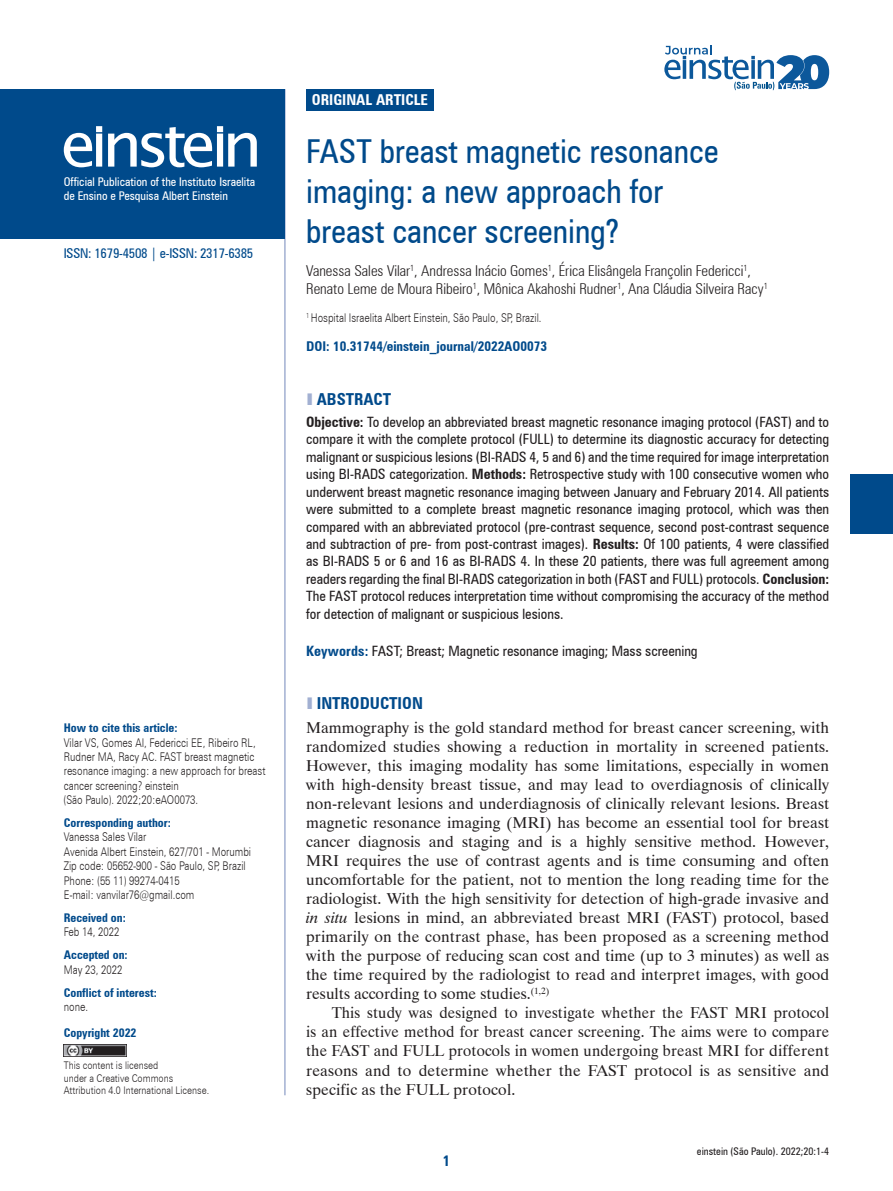
<style>
.page{position:relative;width:893px;height:1191px;background:#fff}
.page>*{position:absolute;margin:0;border:0;box-sizing:border-box;transform-origin:0 0}
.t1{font:condensed 33px/39.9px "Zurich BT";color:#004a8b}
.t2{font:700 condensed 16.5px "Zurich BT";color:#004a8b}
.t3{font:15.75px/18.9px "Dutch 801 BT";letter-spacing:.005em;color:#231f20;text-align:justify}
.t4{font:15.75px/19.4px "Dutch 801 BT";letter-spacing:.005em;color:#231f20;text-align:justify;scale:.96 1}
.t5{font:300 condensed 15px/18.1px "Zurich BT";color:#231f20}
.t6{font:700 condensed 15px "Zurich BT";color:#fff}
.t7{font:700 condensed 15px "Zurich BT";color:#004a8b}
.t8{font:condensed 14.25px/17.4px "Zurich BT";color:#231f20;text-align:justify}
.t9{font:700 condensed 13.5px "Zurich BT";color:#004a8b}
.t10{font:condensed 13.5px "Zurich BT";letter-spacing:-.02em;color:#004a8b}
.t11{font:300 12px/14.4px "Zurich BT";color:#231f20;scale:.8 1}
.t12{font:700 condensed 12px "Zurich BT";color:#004a8b}
.t13{font:condensed 12px/14.4px "Zurich BT";color:#fff}
.t14{font:300 10.5px/12.6px "Zurich BT";color:#231f20;scale:.85 1}
.t15{font:condensed 10.5px "Zurich BT";color:#231f20}
.s1{color:#a2b0d2}
.s2{font-weight:700}
.s3{font-weight:700;color:#004a8b}
.s4{font-style:italic}
</style>
<div class="page">
<img style="left:64px;top:1044px;width:63px;height:12px">
<div style="left:306px;top:89px;width:128px;height:21px;background:#004a8b"></div>
<hr style="left:284px;top:89px;width:2px;height:1006px;background:#a2b0d2">
<div style="left:0;top:89px;width:284px;height:149px;background:#004a8b"></div>
<div style="left:850px;top:474px;width:43px;height:60px;background:#004a8b"></div>
<svg style="left:108px;top:126px;width:149px;height:41px"></svg>
<svg style="left:64px;top:126px;width:38px;height:41px"></svg>
<svg style="left:664px;top:45px;width:165px;height:45px"></svg>
<p class="t13" style="left:64px;top:174px;width:193px">Official Publication of the Instituto Israelita de Ensino e Pesquisa Albert Einstein</p>
<p class="t10" style="left:64px;top:245px;width:191px">ISSN: 1679-4508 | e-ISSN: 2317-6385</p>
<p class="t12" style="left:64px;top:720px;width:115px">How to cite this article:</p>
<p class="t11" style="left:64px;top:735px;width:254px">Vilar VS, Gomes AI, Federicci EE, Ribeiro RL, Rudner MA, Racy AC. FAST breast magnetic resonance imaging: a new approach for breast cancer screening? einstein<br>(São Paulo). 2022;20:eAO0073.</p>
<p class="t12" style="left:64px;top:815px;width:109px">Corresponding author:</p>
<p class="t11" style="left:64px;top:830px;width:236px">Vanessa Sales Vilar<br>Avenida Albert Einstein, 627/701 - Morumbi<br>Zip code: 05652-900 - São Paulo, SP, Brazil<br>Phone: (55 11) 99274-0415<br>E-mail: vanvilar76@gmail.com</p>
<p class="t12" style="left:64px;top:910px;width:64px">Received on:</p>
<p class="t11" style="left:64px;top:925px;width:71px">Feb 14, 2022</p>
<p class="t12" style="left:64px;top:947px;width:65px">Accepted on:</p>
<p class="t11" style="left:64px;top:962px;width:75px">May 23, 2022</p>
<p class="t12" style="left:64px;top:985px;width:95px">Conflict of interest:</p>
<p class="t11" style="left:64px;top:999px;width:32px">none.</p>
<p class="t12" style="left:64px;top:1025px;width:74px">Copyright 2022</p>
<p class="t14" style="left:64px;top:1058px;width:173px">This content is licensed<br>under a Creative Commons<br>Attribution 4.0 International License.</p>
<p class="t6" style="left:312px;top:91px;width:118px">ORIGINAL ARTICLE</p>
<h1 class="t1" style="left:306px;top:131px;width:414px">FAST breast magnetic resonance imaging: a new approach for breast cancer screening?</h1>
<p class="t5" style="left:306px;top:261px;width:463px">Vanessa Sales Vilar<sup>1</sup>, Andressa Inácio Gomes<sup>1</sup>, Érica Elisângela Françolin Federicci<sup>1</sup>,<br>Renato Leme de Moura Ribeiro<sup>1</sup>, Mônica Akahoshi Rudner<sup>1</sup>, Ana Cláudia Silveira Racy<sup>1</sup></p>
<p class="t11" style="left:306px;top:310px;width:296px"><sup>1</sup> Hospital Israelita Albert Einstein, São Paulo, SP, Brazil.</p>
<p class="t9" style="left:306px;top:338px;width:243px">DOI: 10.31744/einstein_journal/2022AO0073</p>
<p class="t2" style="left:306px;top:389px;width:86px"><span class="s1">❚</span> ABSTRACT</p>
<p class="t8" style="left:306px;top:413px;width:524px"><span class="s2">Objective:</span> To develop an abbreviated breast magnetic resonance imaging protocol (FAST) and to compare it with the complete protocol (FULL) to determine its diagnostic accuracy for detecting malignant or suspicious lesions (BI-RADS 4, 5 and 6) and the time required for image interpretation using BI-RADS categorization. <span class="s2">Methods:</span> Retrospective study with 100 consecutive women who underwent breast magnetic resonance imaging between January and February 2014. All patients were submitted to a complete breast magnetic resonance imaging protocol, which was then compared with an abbreviated protocol (pre-contrast sequence, second post-contrast sequence and subtraction of pre- from post-contrast images). <span class="s2">Results:</span> Of 100 patients, 4 were classified as BI-RADS 5 or 6 and 16 as BI-RADS 4. In these 20 patients, there was full agreement among readers regarding the final BI-RADS categorization in both (FAST and FULL) protocols. <span class="s2">Conclusion:<br></span>The FAST protocol reduces interpretation time without compromising the accuracy of the method for detection of malignant or suspicious lesions.</p>
<p class="t8" style="left:306px;top:641px;width:393px"><span class="s3">Keywords:</span> FAST; Breast; Magnetic resonance imaging; Mass screening</p>
<p class="t2" style="left:306px;top:693px;width:118px"><span class="s1">❚</span> INTRODUCTION</p>
<p class="t3" style="left:306px;top:718px;width:525px">Mammography is the gold standard method for breast cancer screening, with randomized studies showing a reduction in mortality in screened patients.<br>However, this imaging modality has some limitations, especially in women with high-density breast tissue, and may lead to overdiagnosis of clinically non-relevant lesions and underdiagnosis of clinically relevant lesions. Breast magnetic resonance imaging (MRI) has become an essential tool for breast cancer diagnosis and staging and is a highly sensitive method. However, MRI requires the use of contrast agents and is time consuming and often uncomfortable for the patient, not to mention the long reading time for the radiologist. With the high sensitivity for detection of high-grade invasive and <span class="s4">in situ</span> lesions in mind, an abbreviated breast MRI (FAST) protocol, based primarily on the contrast phase, has been proposed as a screening method with the purpose of reducing scan cost and time (up to 3 minutes) as well as the time required by the radiologist to read and interpret images, with good results according to some studies.<sup>(1,2)</sup></p>
<p class="t4" style="left:306px;top:1002px;width:546px;text-indent:26px">This study was designed to investigate whether the FAST MRI protocol is an effective method for breast cancer screening. The aims were to compare the FAST and FULL protocols in women undergoing breast MRI for different reasons and to determine whether the FAST protocol is as sensitive and specific as the FULL protocol.</p>
<p class="t7" style="left:443px;top:1151px;width:9px">1</p>
<p class="t15" style="left:697px;top:1144px;width:134px">einstein (São Paulo). 2022;20:1-4</p>
</div>
